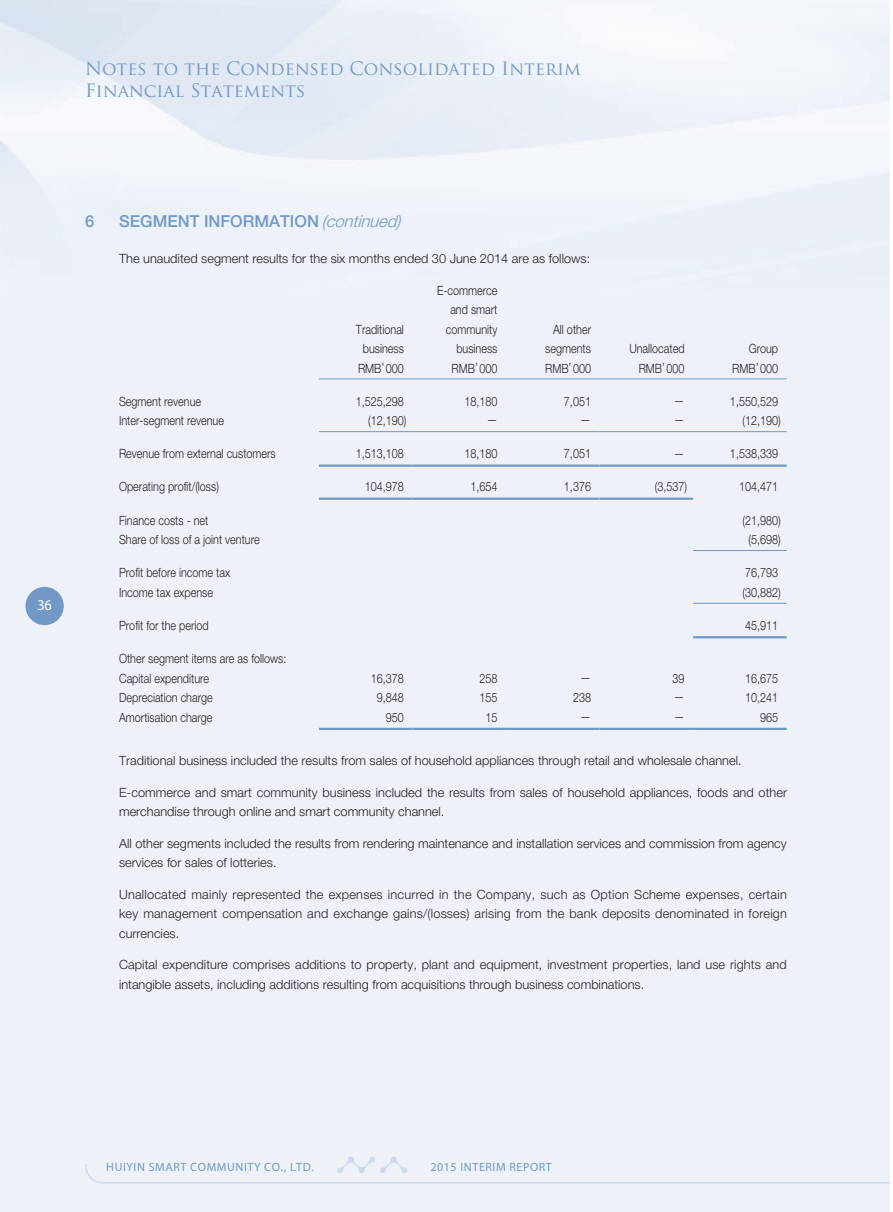
<style>
.page{position:relative;width:893px;height:1212px;background:#fff}
.page>*{position:absolute;margin:0;border:0;box-sizing:border-box;transform-origin:0 0}
.t1{font:18px/21.8px "Trajan Pro";color:#7299c6}
._3__標題{font:500 16.5px "Helvetica Neue LT Std";color:#7299c6}
.t2{font:15px "Myriad Pro";color:#fff;scale:.95 1}
._1__內文{font:300 12.75px/19.5px "Helvetica Neue LT Std";color:#231f20}
._1__內文-2{font:300 12.75px "Helvetica Neue LT Std";color:#231f20;scale:.85 1}
.t3{font:12px "Myriad Pro";letter-spacing:.05em;color:#7299c6}
.s1{font-weight:300;font-style:italic}
</style>
<div class="page">
<div style="left:26px;top:587px;width:38px;height:38px;background:#7299c6;border-radius:50%"></div>
<svg style="left:84px;top:1156px;width:806px;height:28px;background:#ebf0f7"></svg>
<hr style="left:319px;top:378px;width:93px;height:1px;background:#7299c6">
<hr style="left:412px;top:378px;width:94px;height:1px;background:#7299c6">
<hr style="left:506px;top:378px;width:94px;height:1px;background:#7299c6">
<hr style="left:600px;top:378px;width:93px;height:1px;background:#7299c6">
<hr style="left:693px;top:378px;width:94px;height:1px;background:#7299c6">
<hr style="left:319px;top:431px;width:93px;height:1px;background:#7299c6">
<hr style="left:412px;top:431px;width:94px;height:1px;background:#7299c6">
<hr style="left:506px;top:431px;width:94px;height:1px;background:#7299c6">
<hr style="left:600px;top:431px;width:93px;height:1px;background:#7299c6">
<hr style="left:693px;top:431px;width:94px;height:1px;background:#7299c6">
<hr style="left:319px;top:464px;width:93px;height:3px;background:#7299c6">
<hr style="left:412px;top:464px;width:94px;height:3px;background:#7299c6">
<hr style="left:506px;top:464px;width:94px;height:3px;background:#7299c6">
<hr style="left:600px;top:464px;width:93px;height:3px;background:#7299c6">
<hr style="left:693px;top:464px;width:94px;height:3px;background:#7299c6">
<hr style="left:319px;top:498px;width:93px;height:2px;background:#7299c6">
<hr style="left:412px;top:498px;width:94px;height:2px;background:#7299c6">
<hr style="left:506px;top:498px;width:94px;height:2px;background:#7299c6">
<hr style="left:600px;top:498px;width:93px;height:2px;background:#7299c6">
<hr style="left:693px;top:550px;width:94px;height:1px;background:#7299c6">
<hr style="left:693px;top:603px;width:94px;height:1px;background:#7299c6">
<hr style="left:693px;top:636px;width:94px;height:2px;background:#7299c6">
<hr style="left:319px;top:728px;width:93px;height:2px;background:#7299c6">
<hr style="left:412px;top:728px;width:94px;height:2px;background:#7299c6">
<hr style="left:506px;top:728px;width:94px;height:2px;background:#7299c6">
<hr style="left:600px;top:728px;width:93px;height:2px;background:#7299c6">
<hr style="left:693px;top:728px;width:94px;height:2px;background:#7299c6">
<h1 class="t1" style="left:85px;top:58px;width:497px">Notes to the Condensed Consolidated Interim<br>Financial Statements</h1>
<p class="t2" style="left:38px;top:596px;width:17px">36</p>
<p class="_3__標題" style="left:85px;top:212px;width:11px">6</p>
<p class="_3__標題" style="left:119px;top:212px;width:284px">SEGMENT INFORMATION <span class="s1">(continued)</span></p>
<p class="_1__內文" style="left:119px;top:249px;width:473px">The unaudited segment results for the six months ended 30 June 2014 are as follows:</p>
<p class="_1__內文-2" style="left:356px;top:321px;width:58px">Traditional</p>
<p class="_1__內文-2" style="left:363px;top:341px;width:50px">business</p>
<p class="_1__內文-2" style="left:437px;top:282px;width:73px">E-commerce</p>
<p class="_1__內文-2" style="left:450px;top:302px;width:57px">and smart</p>
<p class="_1__內文-2" style="left:446px;top:321px;width:62px">community</p>
<p class="_1__內文-2" style="left:456px;top:341px;width:50px">business</p>
<p class="_1__內文-2" style="left:553px;top:321px;width:46px">All other</p>
<p class="_1__內文-2" style="left:545px;top:341px;width:55px">segments</p>
<p class="_1__內文-2" style="left:629px;top:341px;width:66px">Unallocated</p>
<p class="_1__內文-2" style="left:749px;top:341px;width:36px">Group</p>
<p class="_1__內文-2" style="left:358px;top:360px;width:56px">RMB’000</p>
<p class="_1__內文-2" style="left:452px;top:360px;width:56px">RMB’000</p>
<p class="_1__內文-2" style="left:545px;top:360px;width:56px">RMB’000</p>
<p class="_1__內文-2" style="left:639px;top:360px;width:56px">RMB’000</p>
<p class="_1__內文-2" style="left:732px;top:360px;width:56px">RMB’000</p>
<p class="_1__內文-2" style="left:119px;top:393px;width:98px">Segment revenue</p>
<p class="_1__內文-2" style="left:356px;top:393px;width:58px">1,525,298</p>
<p class="_1__內文-2" style="left:464px;top:393px;width:40px">18,180</p>
<p class="_1__內文-2" style="left:564px;top:393px;width:33px">7,051</p>
<p class="_1__內文-2" style="left:674px;top:393px;width:14px">—</p>
<p class="_1__內文-2" style="left:730px;top:393px;width:58px">1,550,529</p>
<p class="_1__內文-2" style="left:119px;top:413px;width:125px">Inter-segment revenue</p>
<p class="_1__內文-2" style="left:368px;top:413px;width:47px">(12,190)</p>
<p class="_1__內文-2" style="left:487px;top:412px;width:14px">—</p>
<p class="_1__內文-2" style="left:580px;top:412px;width:14px">—</p>
<p class="_1__內文-2" style="left:674px;top:412px;width:14px">—</p>
<p class="_1__內文-2" style="left:742px;top:413px;width:47px">(12,190)</p>
<p class="_1__內文-2" style="left:119px;top:446px;width:186px">Revenue from external customers</p>
<p class="_1__內文-2" style="left:356px;top:446px;width:58px">1,513,108</p>
<p class="_1__內文-2" style="left:464px;top:446px;width:40px">18,180</p>
<p class="_1__內文-2" style="left:564px;top:446px;width:33px">7,051</p>
<p class="_1__內文-2" style="left:674px;top:445px;width:14px">—</p>
<p class="_1__內文-2" style="left:730px;top:446px;width:58px">1,538,339</p>
<p class="_1__內文-2" style="left:119px;top:479px;width:119px">Operating profit/(loss)</p>
<p class="_1__內文-2" style="left:365px;top:479px;width:48px">104,978</p>
<p class="_1__內文-2" style="left:470px;top:479px;width:33px">1,654</p>
<p class="_1__內文-2" style="left:564px;top:479px;width:33px">1,376</p>
<p class="_1__內文-2" style="left:655px;top:479px;width:40px">(3,537)</p>
<p class="_1__內文-2" style="left:739px;top:479px;width:48px">104,471</p>
<p class="_1__內文-2" style="left:119px;top:512px;width:107px">Finance costs - net</p>
<p class="_1__內文-2" style="left:742px;top:512px;width:47px">(21,980)</p>
<p class="_1__內文-2" style="left:119px;top:532px;width:167px">Share of loss of a joint venture</p>
<p class="_1__內文-2" style="left:748px;top:532px;width:40px">(5,698)</p>
<p class="_1__內文-2" style="left:119px;top:565px;width:132px">Profit before income tax</p>
<p class="_1__內文-2" style="left:745px;top:565px;width:40px">76,793</p>
<p class="_1__內文-2" style="left:119px;top:584px;width:112px">Income tax expense</p>
<p class="_1__內文-2" style="left:742px;top:584px;width:47px">(30,882)</p>
<p class="_1__內文-2" style="left:119px;top:618px;width:107px">Profit for the period</p>
<p class="_1__內文-2" style="left:745px;top:618px;width:40px">45,911</p>
<p class="_1__內文-2" style="left:119px;top:651px;width:198px">Other segment items are as follows:</p>
<p class="_1__內文-2" style="left:119px;top:670px;width:108px">Capital expenditure</p>
<p class="_1__內文-2" style="left:371px;top:670px;width:40px">16,378</p>
<p class="_1__內文-2" style="left:479px;top:670px;width:23px">258</p>
<p class="_1__內文-2" style="left:580px;top:670px;width:14px">—</p>
<p class="_1__內文-2" style="left:673px;top:670px;width:16px">39</p>
<p class="_1__內文-2" style="left:745px;top:670px;width:40px">16,675</p>
<p class="_1__內文-2" style="left:119px;top:690px;width:112px">Depreciation charge</p>
<p class="_1__內文-2" style="left:377px;top:690px;width:33px">9,848</p>
<p class="_1__內文-2" style="left:479px;top:690px;width:23px">155</p>
<p class="_1__內文-2" style="left:573px;top:690px;width:23px">238</p>
<p class="_1__內文-2" style="left:674px;top:689px;width:14px">—</p>
<p class="_1__內文-2" style="left:745px;top:690px;width:40px">10,241</p>
<p class="_1__內文-2" style="left:119px;top:709px;width:112px">Amortisation charge</p>
<p class="_1__內文-2" style="left:386px;top:709px;width:23px">950</p>
<p class="_1__內文-2" style="left:485px;top:709px;width:16px">15</p>
<p class="_1__內文-2" style="left:580px;top:709px;width:14px">—</p>
<p class="_1__內文-2" style="left:674px;top:709px;width:14px">—</p>
<p class="_1__內文-2" style="left:760px;top:709px;width:23px">965</p>
<p class="_1__內文" style="left:119px;top:750px;width:624px">Traditional business included the results from sales of household appliances through retail and wholesale channel.</p>
<p class="_1__內文" style="left:119px;top:782px;width:669px">E-commerce and smart community business included the results from sales of household appliances, foods and other merchandise through online and smart community channel.</p>
<p class="_1__內文" style="left:119px;top:833px;width:669px">All other segments included the results from rendering maintenance and installation services and commission from agency services for sales of lotteries.</p>
<p class="_1__內文" style="left:119px;top:884px;width:669px;text-align:justify">Unallocated mainly represented the expenses incurred in the Company, such as Option Scheme expenses, certain key management compensation and exchange gains/(losses) arising from the bank deposits denominated in foreign currencies.</p>
<p class="_1__內文" style="left:119px;top:954px;width:669px">Capital expenditure comprises additions to property, plant and equipment, investment properties, land use rights and intangible assets, including additions resulting from acquisitions through business combinations.</p>
<p class="t3" style="left:106px;top:1160px;width:209px">HUIYIN SMART COMMUNITY CO., LTD.</p>
<p class="t3" style="left:430px;top:1160px;width:123px">2015 INTERIM REPORT</p>
</div>
